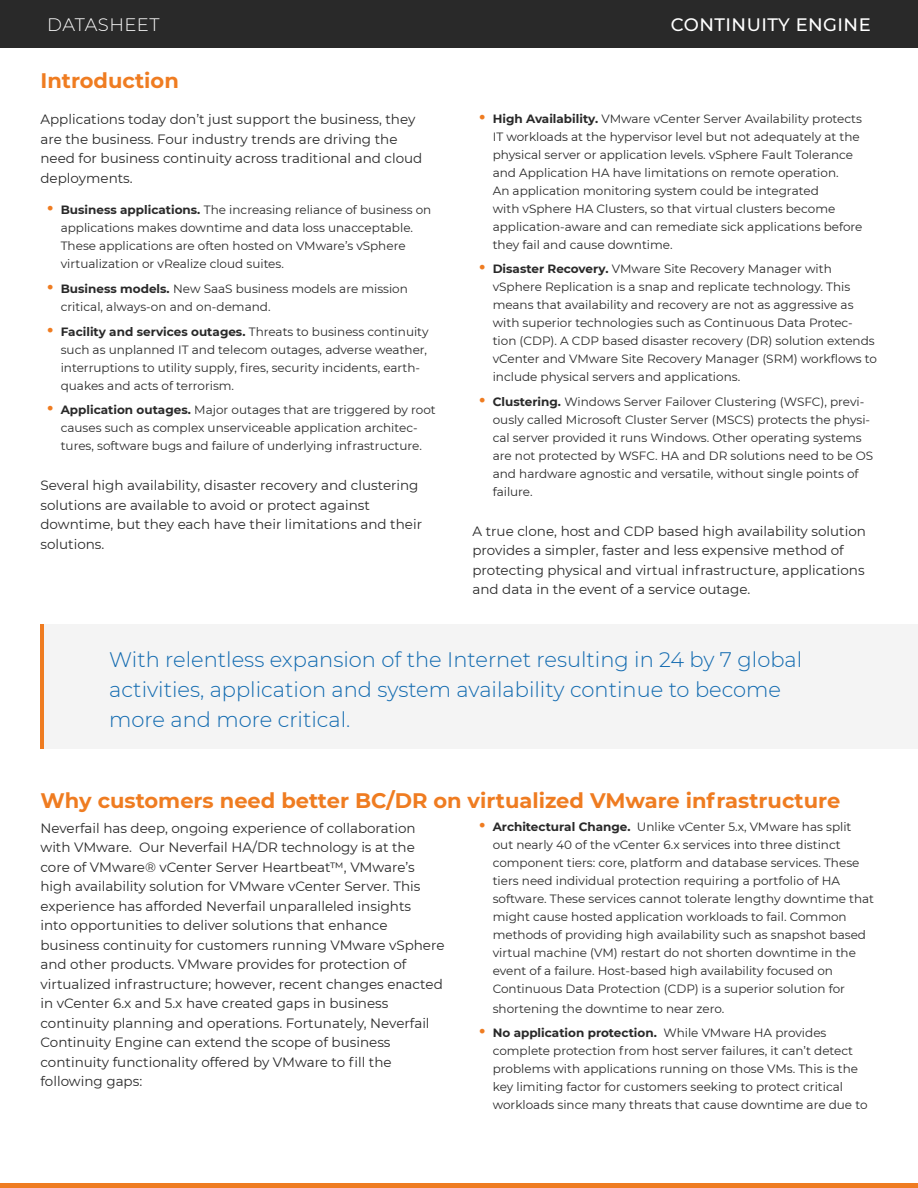
<style>
.page{position:relative;width:918px;height:1188px;background:#fff}
.page>*{position:absolute;margin:0;border:0;box-sizing:border-box;transform-origin:0 0}
.t1{font:300 21px/30px "Montserrat";color:#116ab0}
.Paragraph_Title{font:700 21px "Montserrat";color:#ef7c21}
.t2{font:500 18px "Montserrat";letter-spacing:.025em;color:#fff}
.t3{font:300 18px "Montserrat";letter-spacing:.025em;color:#fff}
.Basic_Body_Text{font:13.5px/19.5px "Montserrat";color:#292929}
.t4{font:12px/18px "Montserrat";color:#292929}
.s1{font-family:"Myriad Pro";font-size:22.5px;color:#ef7c21}
.s2{font-weight:700}
</style>
<div class="page">
<div style="left:0;top:0;width:918px;height:47px;background:#292929"></div>
<div style="left:0;top:1183px;width:918px;height:5px;background:#ef7c21"></div>
<div style="left:40px;top:624px;width:878px;height:124px;background:#f4f4f4"></div>
<hr style="left:40px;top:624px;width:4px;height:124px;background:#ef7c21">
<h2 class="t3" style="left:47px;top:12px;width:114px">DATASHEET</h2>
<h2 class="t2" style="left:671px;top:12px;width:201px">CONTINUITY ENGINE</h2>
<p class="Paragraph_Title" style="left:40px;top:65px;width:140px">Introduction</p>
<p class="Basic_Body_Text" style="left:40px;top:109px;width:383px">Applications today don’t just support the business, they are the business. Four industry trends are driving the need for business continuity across traditional and cloud deployments.</p>
<p class="t4" style="left:61px;top:200px;width:372px;text-indent:-14px"><span class="s1">•</span> <span class="s2">Business applications.</span> The increasing reliance of business on applications makes downtime and data loss unacceptable.<br>These applications are often hosted on VMware’s vSphere virtualization or vRealize cloud suites.</p>
<p class="t4" style="left:61px;top:279px;width:349px;text-indent:-14px"><span class="s1">•</span> <span class="s2">Business models.</span> New SaaS business models are mission critical, always-on and on-demand.</p>
<p class="t4" style="left:61px;top:322px;width:369px;text-indent:-14px"><span class="s1">•</span> <span class="s2">Facility and services outages.</span> Threats to business continuity such as unplanned IT and telecom outages, adverse weather, interruptions to utility supply, fires, security incidents, earth&shy;quakes and acts of terrorism.</p>
<p class="t4" style="left:47px;top:401px;width:390px;text-align:center"><span class="s1">•</span> <span class="s2">Application outages.</span> Major outages that are triggered by root causes such as complex unserviceable application architec&shy;tures, software bugs and failure of underlying infrastructure.</p>
<p class="Basic_Body_Text" style="left:40px;top:475px;width:383px">Several high availability, disaster recovery and clustering solutions are available to avoid or protect against downtime, but they each have their limitations and their solutions.</p>
<p class="t4" style="left:493px;top:109px;width:371px;text-indent:-14px"><span class="s1">•</span> <span class="s2">High Availability.</span> VMware vCenter Server Availability protects IT workloads at the hypervisor level but not adequately at the physical server or application levels. vSphere Fault Tolerance and Application HA have limitations on remote operation.<br>An application monitoring system could be integrated<br>with vSphere HA Clusters, so that virtual clusters become application-aware and can remediate sick applications before they fail and cause downtime.</p>
<p class="t4" style="left:493px;top:260px;width:386px;text-indent:-14px"><span class="s1">•</span> <span class="s2">Disaster Recovery.</span> VMware Site Recovery Manager with vSphere Replication is a snap and replicate technology. This means that availability and recovery are not as aggressive as with superior technologies such as Continuous Data Protec&shy;tion (CDP). A CDP based disaster recovery (DR) solution extends vCenter and VMware Site Recovery Manager (SRM) workflows to include physical servers and applications.</p>
<p class="t4" style="left:493px;top:392px;width:382px;text-indent:-14px"><span class="s1">•</span> <span class="s2">Clustering.</span> Windows Server Failover Clustering (WSFC), previ&shy;ously called Microsoft Cluster Server (MSCS) protects the physi&shy;cal server provided it runs Windows. Other operating systems are not protected by WSFC. HA and DR solutions need to be OS and hardware agnostic and versatile, without single points of failure.</p>
<p class="Basic_Body_Text" style="left:472px;top:521px;width:395px">A true clone, host and CDP based high availability solution provides a simpler, faster and less expensive method of protecting physical and virtual infrastructure, applications and data in the event of a service outage.</p>
<p class="t1" style="left:109px;top:643px;width:694px">With relentless expansion of the Internet resulting in 24 by 7 global activities, application and system availability continue to become more and more critical.</p>
<p class="Paragraph_Title" style="left:40px;top:786px;width:801px">Why customers need better BC/DR on virtualized VMware infrastructure</p>
<p class="Basic_Body_Text" style="left:40px;top:818px;width:406px">Neverfail has deep, ongoing experience of collaboration with VMware. Our Neverfail HA/DR technology is at the core of VMware® vCenter Server Heartbeat™, VMware’s high availability solution for VMware vCenter Server. This experience has afforded Neverfail unparalleled insights<br>into opportunities to deliver solutions that enhance business continuity for customers running VMware vSphere and other products. VMware provides for protection of virtualized infrastructure; however, recent changes enacted in vCenter 6.x and 5.x have created gaps in business continuity planning and operations. Fortunately, Neverfail Continuity Engine can extend the scope of business continuity functionality offered by VMware to fill the following gaps:</p>
<p class="t4" style="left:493px;top:817px;width:383px;text-indent:-14px"><span class="s1">•</span> <span class="s2">Architectural Change.</span> Unlike vCenter 5.x, VMware has split out nearly 40 of the vCenter 6.x services into three distinct component tiers: core, platform and database services. These tiers need individual protection requiring a portfolio of HA software. These services cannot tolerate lengthy downtime that might cause hosted application workloads to fail. Common methods of providing high availability such as snapshot based virtual machine (VM) restart do not shorten downtime in the event of a failure. Host-based high availability focused on Continuous Data Protection (CDP) is a superior solution for</p>
<p class="t4" style="left:493px;top:999px;width:233px">shortening the downtime to near zero.</p>
<p class="t4" style="left:493px;top:1024px;width:376px;text-indent:-14px"><span class="s1">•</span> <span class="s2">No application protection.</span> While VMware HA provides complete protection from host server failures, it can’t detect problems with applications running on those VMs. This is the key limiting factor for customers seeking to protect critical workloads since many threats that cause downtime are due to</p>
</div>
